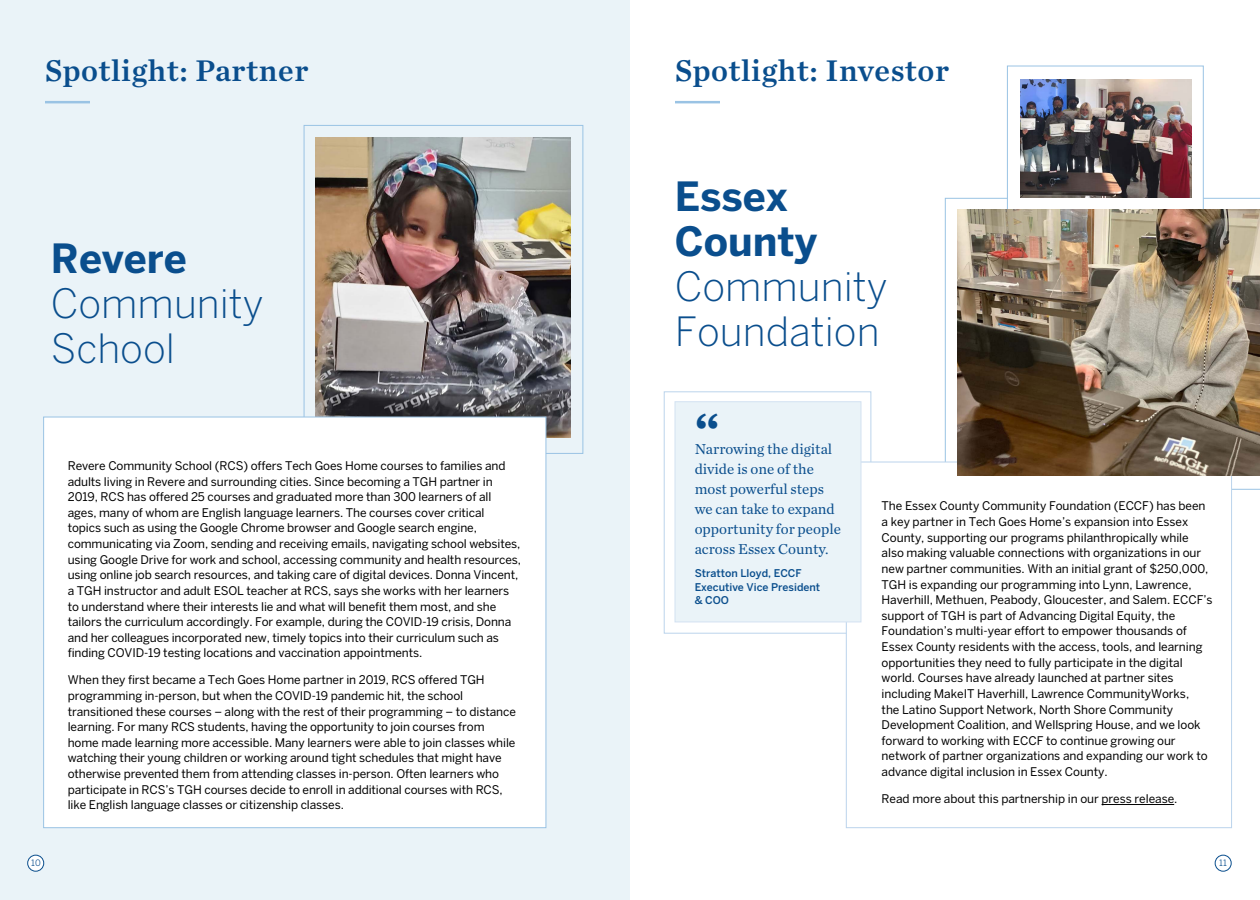
<style>
.page{position:relative;width:1260px;height:900px;background:#fff}
.page>*{position:absolute;margin:0;border:0;box-sizing:border-box;transform-origin:0 0}
.t1{font:700 47.5px "Chronicle Text G1";color:#0a4e8d}
.t2{font:300 40px/45px "Benton Sans";color:#0a4e8d}
.t3{font:31.25px "Chronicle Text G1 Semi";letter-spacing:.02em;color:#0a4e8d}
.t4{font:15px/20px "Chronicle Text G1";color:#0a4e8d}
.t5{font:11.88px/15.6px "Benton Sans";letter-spacing:-.01em;color:#000}
.t6{font:500 10.62px/13.8px "Benton Sans";color:#0a4e8d}
.t7{font:8.75px "Benton Sans";color:#0a4e8d}
.s1{font-weight:700}
</style>
<div class="page">
<svg style="left:945px;top:198px;width:315px;height:292px"></svg>
<div style="left:1007px;top:66px;width:197px;height:144px;background:#fff;border:1px solid #9ac3e4"></div>
<div style="left:0;top:0;width:630px;height:900px;background:#eaf3f8"></div>
<div style="left:1215px;top:855px;width:16px;height:16px;border:1px solid #0a4e8d;border-radius:50%"></div>
<div style="left:28px;top:855px;width:16px;height:16px;background:#fff;border-radius:50%"></div>
<div style="left:28px;top:855px;width:16px;height:16px;border:1px solid #0a4e8d;border-radius:50%"></div>
<img style="left:315px;top:138px;width:256px;height:300px">
<hr style="left:45px;top:101px;width:45px;height:2px;background:#9ac3e4">
<hr style="left:675px;top:101px;width:45px;height:2px;background:#9ac3e4">
<div style="left:304px;top:125px;width:279px;height:329px;border:1px solid #9ac3e4"></div>
<div style="left:43px;top:417px;width:503px;height:411px;background:#fff;border:1px solid #9ac3e4"></div>
<div style="left:664px;top:392px;width:207px;height:242px;border:1px solid #bbd4ec"></div>
<div style="left:846px;top:462px;width:386px;height:366px;background:#fff;border:1px solid #bbd4ec"></div>
<hr style="left:1102px;top:804px;width:72px;height:1px;background:#000">
<div style="left:675px;top:401px;width:186px;height:221px;background:#eaf3f8;border:1px solid #d3e2f2"></div>
<img style="left:1020px;top:79px;width:172px;height:119px">
<img style="left:958px;top:209px;width:301px;height:267px">
<h2 class="t3" style="left:45px;top:46px;width:265px">Spotlight: Partner</h2>
<h3 class="t2" style="left:51px;top:235px;width:214px"><span class="s1">Revere<br></span>Community<br>School</h3>
<p class="t5" style="left:68px;top:458px;width:455px">Revere Community School (RCS) offers Tech Goes Home courses to families and adults living in Revere and surrounding cities. Since becoming a TGH partner in 2019, RCS has offered 25 courses and graduated more than 300 learners of all ages, many of whom are English language learners. The courses cover critical<br>topics such as using the Google Chrome browser and Google search engine, communicating via Zoom, sending and receiving emails, navigating school websites, using Google Drive for work and school, accessing community and health resources, using online job search resources, and taking care of digital devices. Donna Vincent, a TGH instructor and adult ESOL teacher at RCS, says she works with her learners to understand where their interests lie and what will benefit them most, and she tailors the curriculum accordingly. For example, during the COVID-19 crisis, Donna and her colleagues incorporated new, timely topics into their curriculum such as finding COVID-19 testing locations and vaccination appointments.</p>
<p class="t5" style="left:68px;top:672px;width:450px">When they first became a Tech Goes Home partner in 2019, RCS offered TGH programming in-person, but when the COVID-19 pandemic hit, the school transitioned these courses – along with the rest of their programming – to distance learning. For many RCS students, having the opportunity to join courses from home made learning more accessible. Many learners were able to join classes while watching their young children or working around tight schedules that might have otherwise prevented them from attending classes in-person. Often learners who participate in RCS’s TGH courses decide to enroll in additional courses with RCS, like English language classes or citizenship classes.</p>
<h2 class="t3" style="left:675px;top:46px;width:276px">Spotlight: Investor</h2>
<h3 class="t2" style="left:675px;top:173px;width:214px"><span class="s1">Essex<br>County<br></span>Community<br>Foundation</h3>
<p class="t1" style="left:695px;top:392px;width:26px">“</p>
<p class="t4" style="left:695px;top:438px;width:148px">Narrowing the digital divide is one of the most powerful steps we can take to expand opportunity for people across Essex County.</p>
<p class="t6" style="left:695px;top:566px;width:127px">Stratton Lloyd, ECCF<br>Executive Vice President &amp; COO</p>
<p class="t5" style="left:882px;top:498px;width:333px">The Essex County Community Foundation (ECCF) has been a key partner in Tech Goes Home’s expansion into Essex County, supporting our programs philanthropically while also making valuable connections with organizations in our new partner communities. With an initial grant of $250,000, TGH is expanding our programming into Lynn, Lawrence, Haverhill, Methuen, Peabody, Gloucester, and Salem. ECCF’s support of TGH is part of Advancing Digital Equity, the Foundation’s multi-year effort to empower thousands of Essex County residents with the access, tools, and learning opportunities they need to fully participate in the digital world. Courses have already launched at partner sites including MakeIT Haverhill, Lawrence CommunityWorks,<br>the Latino Support Network, North Shore Community Development Coalition, and Wellspring House, and we look forward to working with ECCF to continue growing our network of partner organizations and expanding our work to advance digital inclusion in Essex County.</p>
<p class="t5" style="left:882px;top:791px;width:297px">Read more about this partnership in our press release.</p>
<p class="t7" style="left:31px;top:858px;width:11px">10</p>
<p class="t7" style="left:1219px;top:858px;width:9px">11</p>
</div>
